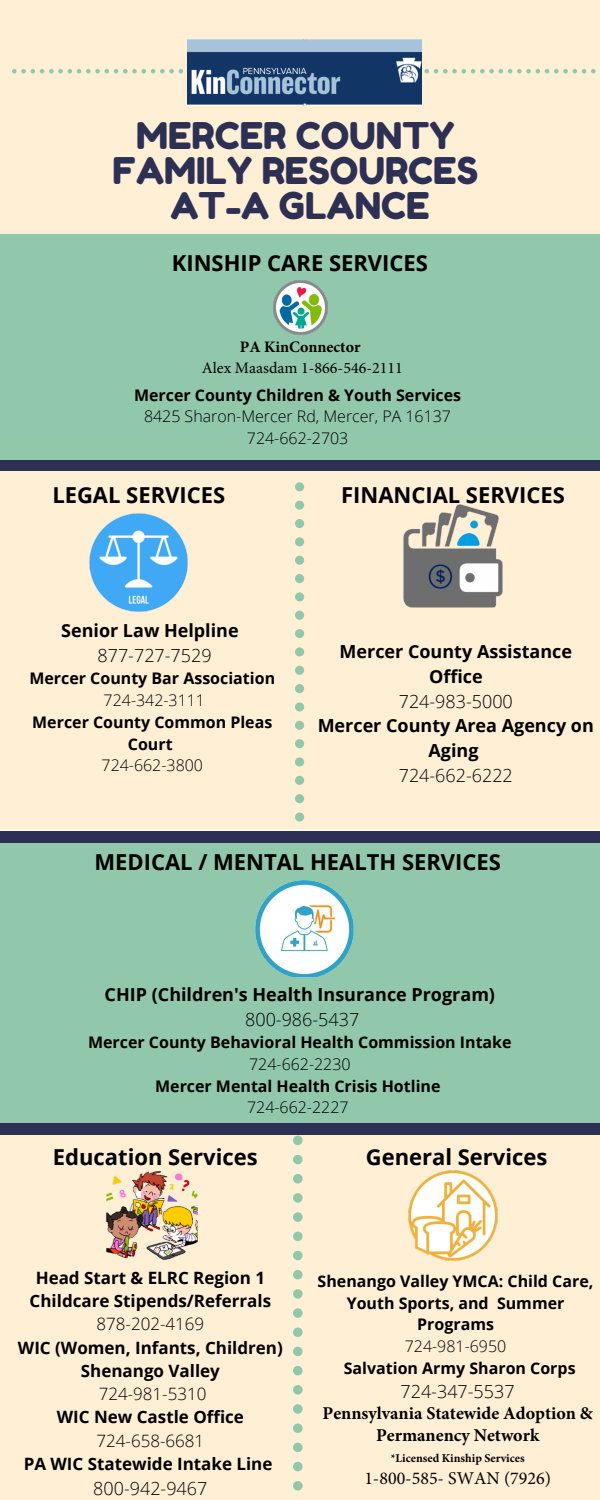
<style>
.page{position:relative;width:600px;height:1500px;background:#fff}
.page>*{position:absolute;margin:0;border:0;box-sizing:border-box;transform-origin:0 0}
.t1{font:36.8px "Fredoka One";color:#2d3055}
.t2{font:700 22px "Open Sans";color:#000}
.t3{font:700 18px/24.8px "Open Sans";color:#000;text-align:center}
.t4{font:300 18px "Open Sans";color:#000}
.t5{font:700 18px/21.3px "Minion Pro";color:#000;text-align:center}
.t6{font:18px "Minion Pro";color:#000}
.t7{font:700 17px/23.2px "Open Sans";color:#000;text-align:center}
.t8{font:300 17px "Open Sans";color:#000}
.t9{font:700 16px/21.8px "Open Sans";color:#000;text-align:center}
.t10{font:300 16px "Open Sans";color:#000}
.t11{font:16px "Minion Pro";color:#000}
.t12{font:700 16px "Minion Pro";color:#000}
.t13{font:700 12px "Minion Pro";color:#000}
.s1{font-weight:300}
.s2{font-family:"Open Sans";font-weight:300}
</style>
<div class="page">
<div style="left:0;top:843px;width:600px;height:280px;background:#91c8ab"></div>
<div style="left:0;top:460px;width:600px;height:12px;background:#2d3055"></div>
<div style="left:0;top:472px;width:600px;height:358px;background:#ffefd5"></div>
<div style="left:0;top:234px;width:600px;height:226px;background:#91c8ab"></div>
<div style="left:0;top:1136px;width:600px;height:364px;background:#ffefd5"></div>
<div style="left:293px;top:1232px;width:10px;height:9px;background:#91c8ab;border-radius:50%"></div>
<div style="left:293px;top:1251px;width:10px;height:9px;background:#91c8ab;border-radius:50%"></div>
<div style="left:293px;top:1212px;width:10px;height:10px;background:#91c8ab;border-radius:50%"></div>
<div style="left:293px;top:1289px;width:10px;height:10px;background:#91c8ab;border-radius:50%"></div>
<svg style="left:293px;top:1136px;width:10px;height:9px"></svg>
<div style="left:293px;top:1308px;width:10px;height:10px;background:#91c8ab;border-radius:50%"></div>
<div style="left:293px;top:1155px;width:10px;height:9px;background:#91c8ab;border-radius:50%"></div>
<div style="left:293px;top:1174px;width:10px;height:10px;background:#91c8ab;border-radius:50%"></div>
<div style="left:293px;top:1193px;width:10px;height:10px;background:#91c8ab;border-radius:50%"></div>
<div style="left:293px;top:1270px;width:10px;height:9px;background:#91c8ab;border-radius:50%"></div>
<div style="left:293px;top:1423px;width:10px;height:10px;background:#91c8ab;border-radius:50%"></div>
<div style="left:293px;top:1443px;width:10px;height:9px;background:#91c8ab;border-radius:50%"></div>
<div style="left:293px;top:1462px;width:10px;height:9px;background:#91c8ab;border-radius:50%"></div>
<div style="left:293px;top:1481px;width:10px;height:10px;background:#91c8ab;border-radius:50%"></div>
<div style="left:293px;top:1404px;width:10px;height:10px;background:#91c8ab;border-radius:50%"></div>
<div style="left:293px;top:1347px;width:10px;height:9px;background:#91c8ab;border-radius:50%"></div>
<div style="left:293px;top:1366px;width:10px;height:9px;background:#91c8ab;border-radius:50%"></div>
<div style="left:293px;top:1327px;width:10px;height:10px;background:#91c8ab;border-radius:50%"></div>
<div style="left:293px;top:1385px;width:10px;height:10px;background:#91c8ab;border-radius:50%"></div>
<div style="left:0;top:0;width:600px;height:234px;background:#ffefd5"></div>
<svg style="left:12px;top:69px;width:171px;height:5px"></svg>
<svg style="left:425px;top:69px;width:171px;height:5px"></svg>
<img style="left:188px;top:40px;width:234px;height:66px">
<img style="left:273px;top:280px;width:54px;height:54px">
<img style="left:90px;top:514px;width:97px;height:97px">
<img style="left:404px;top:505px;width:99px;height:102px">
<div style="left:0;top:831px;width:600px;height:12px;background:#2d3055"></div>
<div style="left:0;top:1123px;width:600px;height:12px;background:#2d3055"></div>
<div style="left:295px;top:574px;width:9px;height:9px;background:#91c8ab;border-radius:50%"></div>
<div style="left:295px;top:592px;width:9px;height:9px;background:#91c8ab;border-radius:50%"></div>
<div style="left:295px;top:556px;width:9px;height:9px;background:#91c8ab;border-radius:50%"></div>
<div style="left:295px;top:629px;width:9px;height:9px;background:#91c8ab;border-radius:50%"></div>
<svg style="left:295px;top:482px;width:9px;height:9px"></svg>
<div style="left:295px;top:647px;width:9px;height:10px;background:#91c8ab;border-radius:50%"></div>
<div style="left:295px;top:501px;width:9px;height:9px;background:#91c8ab;border-radius:50%"></div>
<div style="left:295px;top:519px;width:9px;height:9px;background:#91c8ab;border-radius:50%"></div>
<div style="left:295px;top:537px;width:9px;height:9px;background:#91c8ab;border-radius:50%"></div>
<div style="left:295px;top:611px;width:9px;height:9px;background:#91c8ab;border-radius:50%"></div>
<div style="left:295px;top:757px;width:9px;height:10px;background:#91c8ab;border-radius:50%"></div>
<div style="left:295px;top:776px;width:9px;height:9px;background:#91c8ab;border-radius:50%"></div>
<div style="left:295px;top:794px;width:9px;height:9px;background:#91c8ab;border-radius:50%"></div>
<div style="left:295px;top:812px;width:9px;height:10px;background:#91c8ab;border-radius:50%"></div>
<div style="left:295px;top:739px;width:9px;height:9px;background:#91c8ab;border-radius:50%"></div>
<div style="left:295px;top:684px;width:9px;height:9px;background:#91c8ab;border-radius:50%"></div>
<div style="left:295px;top:702px;width:9px;height:10px;background:#91c8ab;border-radius:50%"></div>
<div style="left:295px;top:666px;width:9px;height:9px;background:#91c8ab;border-radius:50%"></div>
<div style="left:295px;top:721px;width:9px;height:9px;background:#91c8ab;border-radius:50%"></div>
<img style="left:256px;top:881px;width:97px;height:96px">
<img style="left:106px;top:1171px;width:92px;height:89px">
<img style="left:409px;top:1170px;width:89px;height:90px">
<p class="t1" style="left:136px;top:113px;width:320px">MERCER COUNTY</p>
<p class="t1" style="left:113px;top:148px;width:367px">FAMILY RESOURCES</p>
<p class="t1" style="left:170px;top:183px;width:261px">AT-A GLANCE</p>
<p class="t2" style="left:172px;top:248px;width:258px">KINSHIP CARE SERVICES</p>
<p class="t12" style="left:240px;top:335px;width:122px">PA KinConnector</p>
<p class="t11" style="left:202px;top:358px;width:203px">Alex Maasdam 1-866-546-2111</p>
<p class="t9" style="left:134px;top:384px;width:329px">Mercer County Children &amp; Youth Services</p>
<p class="t10" style="left:144px;top:405px;width:309px">8425 Sharon-Mercer Rd, Mercer, PA 16137</p>
<p class="t10" style="left:247px;top:427px;width:103px">724-662-2703</p>
<p class="t2" style="left:52px;top:480px;width:174px">LEGAL SERVICES</p>
<p class="t2" style="left:341px;top:480px;width:225px">FINANCIAL SERVICES</p>
<p class="t3" style="left:61px;top:618px;width:179px">Senior Law Helpline</p>
<p class="t4" style="left:98px;top:643px;width:116px">877-727-7529</p>
<p class="t9" style="left:29px;top:667px;width:247px">Mercer County Bar Association</p>
<p class="t10" style="left:104px;top:689px;width:103px">724-342-3111</p>
<p class="t9" style="left:32px;top:711px;width:242px">Mercer County Common Pleas<br>Court</p>
<p class="t10" style="left:102px;top:754px;width:103px">724-662-3800</p>
<p class="t3" style="left:340px;top:639px;width:234px">Mercer County Assistance<br>Office</p>
<p class="t4" style="left:399px;top:688px;width:116px">724-983-5000</p>
<p class="t3" style="left:318px;top:713px;width:278px">Mercer County Area Agency on<br>Aging</p>
<p class="t4" style="left:399px;top:763px;width:116px">724-662-6222</p>
<p class="t2" style="left:95px;top:847px;width:408px">MEDICAL / MENTAL HEALTH SERVICES</p>
<p class="t3" style="left:105px;top:982px;width:392px">CHIP (Children's Health Insurance Program)</p>
<p class="t4" style="left:245px;top:1006px;width:116px">800-986-5437</p>
<p class="t9" style="left:88px;top:1031px;width:425px">Mercer County Behavioral Health Commission Intake</p>
<p class="t10" style="left:249px;top:1053px;width:103px">724-662-2230</p>
<p class="t9" style="left:155px;top:1075px;width:287px">Mercer Mental Health Crisis Hotline</p>
<p class="t10" style="left:247px;top:1096px;width:103px">724-662-2227</p>
<p class="t2" style="left:53px;top:1142px;width:206px">Education Services</p>
<p class="t2" style="left:366px;top:1142px;width:183px">General Services</p>
<p class="t7" style="left:30px;top:1266px;width:243px">Head Start &amp; ELRC Region 1<br>Childcare Stipends/Referrals</p>
<p class="t8" style="left:96px;top:1312px;width:109px">878-202-4169</p>
<p class="t7" style="left:18px;top:1336px;width:266px">WIC (Women, Infants, Children)<br>Shenango Valley</p>
<p class="t8" style="left:99px;top:1382px;width:109px">724-981-5310</p>
<p class="t7" style="left:57px;top:1405px;width:189px">WIC New Castle Office</p>
<p class="t8" style="left:96px;top:1429px;width:109px">724-658-6681</p>
<p class="t7" style="left:24px;top:1452px;width:250px">PA WIC Statewide Intake Line</p>
<p class="t4" style="left:93px;top:1476px;width:116px">800-942-9467</p>
<p class="t9" style="left:318px;top:1270px;width:277px">Shenango Valley YMCA: Child Care,<br>Youth Sports, and Summer<br>Programs<br><span class="s1">724-981-6950<br></span>Salvation Army Sharon Corps</p>
<p class="t5" style="left:323px;top:1381px;width:272px"><span class="s2">724-347-5537<br></span>Pennsylvania Statewide Adoption &amp;<br>Permanency Network</p>
<p class="t13" style="left:391px;top:1450px;width:135px">*Licensed Kinship Services</p>
<p class="t6" style="left:364px;top:1466px;width:188px">1-800-585- SWAN (7926)</p>
</div>
